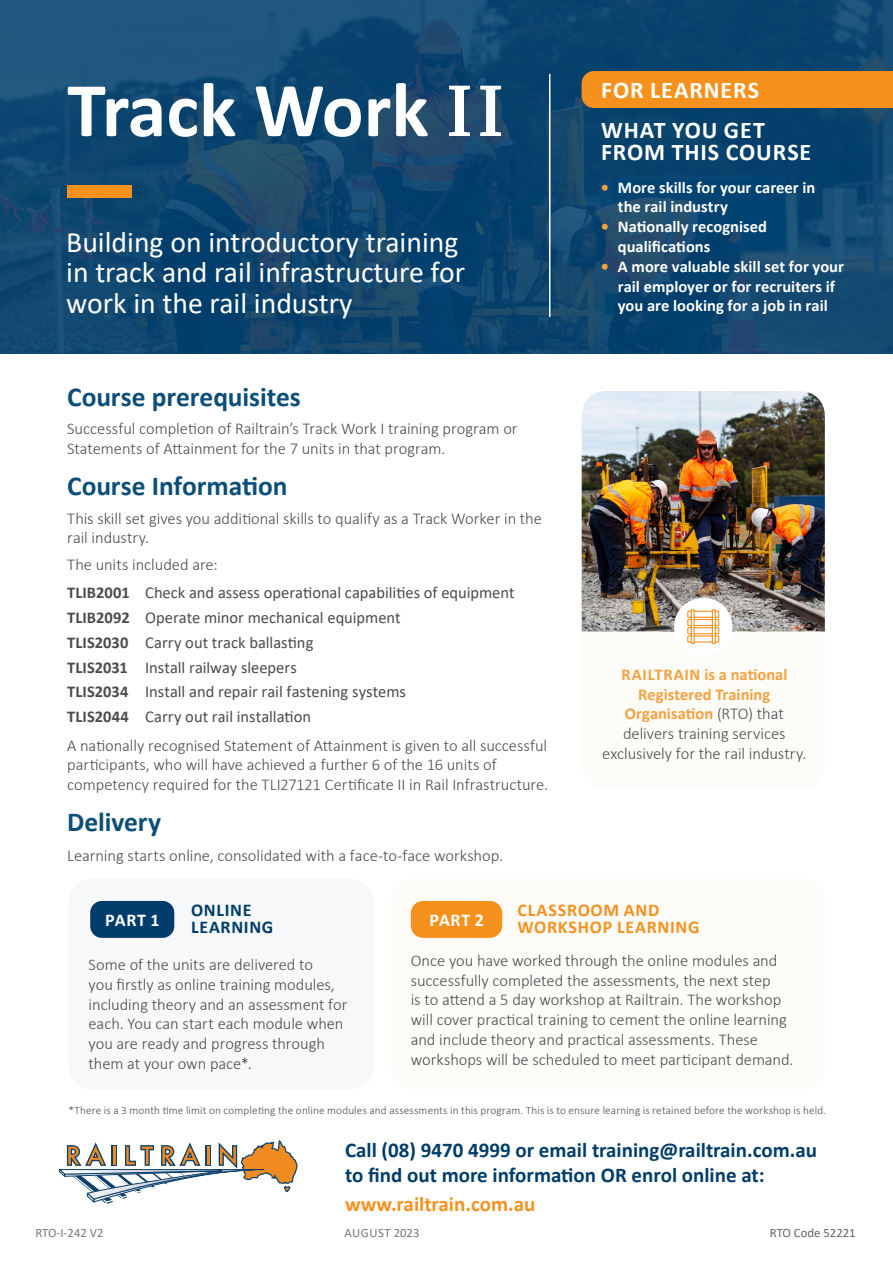
<style>
.page{position:relative;width:893px;height:1263px;background:#fff}
.page>*{position:absolute;margin:0;border:0;box-sizing:border-box;transform-origin:0 0}
.t1{font:700 78px "Calibri";color:#fff}
.t2{font:29.7px/30px "Calibri";color:#fff}
.t3{font:700 27.45px "Calibri";letter-spacing:-.005em;color:#0c4e7a}
.t4{font:700 24px/22.5px "Calibri";letter-spacing:.035em;color:#fff}
.t5{font:700 21px/25.2px "Calibri";color:#003d6a}
.t6{font:700 21px "Calibri";color:#f6911e}
.t7{font:700 18px/17.2px "Calibri";letter-spacing:.04em;color:#f6911e}
.t8{font:700 18px/17.2px "Calibri";letter-spacing:.04em;color:#003d6a}
.t9{font:700 18px "Calibri";letter-spacing:.04em;color:#fff}
.t10{font:300 16.5px/19.8px "Calibri";letter-spacing:-.005em;color:#4b4c4d}
.t11{font:16.5px "Calibri";color:#4b4c4d}
.t12{font:700 16.5px/19.8px "Calibri";color:#fff}
.t13{font:12.75px "Calibri";color:#636366}
.t14{font:12.75px "Calibri";color:#76787b}
.t15{font:12.75px "Calibri";letter-spacing:.03em;color:#76787b}
.t16{font:300 11.25px "Calibri";letter-spacing:.01em;color:#4b4c4d}
.s1{font-family:"Source Serif Variable";font-weight:400;font-size:75.9px}
.s2{font-weight:700}
.s3{color:#f8a03e}
.s4{font-weight:700;color:#f8a03e}
</style>
<div class="page">
<div style="left:69px;top:879px;width:305px;height:210px;background:#f7f8fa;border-radius:23px"></div>
<div style="left:390px;top:879px;width:435px;height:210px;background:#fefcf9;border-radius:23px"></div>
<div style="left:90px;top:901px;width:84px;height:37px;background:#003d6a;border-radius:12px"></div>
<img style="left:0;top:0;width:893px;height:353px">
<div style="left:582px;top:517px;width:243px;height:272px;background:#fefcf9;border-radius:23px"></div>
<div style="left:67px;top:185px;width:65px;height:13px;background:#f6911e"></div>
<svg style="left:60px;top:1140px;width:238px;height:65px"></svg>
<img style="left:582px;top:391px;width:243px;height:240px">
<div style="left:411px;top:901px;width:91px;height:37px;background:#f6911e;border-radius:12px"></div>
<hr style="left:549px;top:74px;width:1px;height:243px;background:#fff">
<div style="left:674px;top:598px;width:58px;height:57px;background:#fff;border-radius:50%"></div>
<svg style="left:687px;top:609px;width:33px;height:36px"></svg>
<div style="left:582px;top:71px;width:311px;height:37px;background:#f6911e"></div>
<p class="t1" style="left:67px;top:55px;width:438px">Track Work <span class="s1">I I</span></p>
<p class="t2" style="left:66px;top:227px;width:400px">Building on introductory training in track and rail infrastructure for work in the rail industry</p>
<h1 class="t3" style="left:67px;top:377px;width:235px">Course prerequisites</h1>
<p class="t10" style="left:67px;top:418px;width:452px">Successful completion of Railtrain’s Track Work I training program or<br>Statements of Attainment for the 7 units in that program.</p>
<h1 class="t3" style="left:67px;top:467px;width:222px">Course Information</h1>
<p class="t10" style="left:67px;top:508px;width:476px">This skill set gives you additional skills to qualify as a Track Worker in the rail industry.</p>
<p class="t10" style="left:67px;top:554px;width:152px">The units included are:</p>
<p class="t11" style="left:67px;top:581px;width:449px"><span class="s2">TLIB2001</span> Check and assess operational capabilities of equipment</p>
<p class="t11" style="left:67px;top:606px;width:335px"><span class="s2">TLIB2092</span> Operate minor mechanical equipment</p>
<p class="t11" style="left:67px;top:631px;width:248px"><span class="s2">TLIS2030</span> Carry out track ballasting</p>
<p class="t11" style="left:67px;top:656px;width:231px"><span class="s2">TLIS2031</span> Install railway sleepers</p>
<p class="t11" style="left:67px;top:680px;width:340px"><span class="s2">TLIS2034</span> Install and repair rail fastening systems</p>
<p class="t11" style="left:67px;top:705px;width:245px"><span class="s2">TLIS2044</span> Carry out rail installation</p>
<p class="t10" style="left:67px;top:735px;width:482px">A nationally recognised Statement of Attainment is given to all successful participants, who will have achieved a further 6 of the 16 units of competency required for the TLI27121 Certificate II in Rail Infrastructure.</p>
<h1 class="t3" style="left:67px;top:803px;width:96px">Delivery</h1>
<p class="t10" style="left:67px;top:846px;width:437px">Learning starts online, consolidated with a face-to-face workshop.</p>
<h1 class="t4" style="left:601px;top:78px;width:159px">FOR LEARNERS</h1>
<p class="t4" style="left:601px;top:118px;width:212px">WHAT YOU GET<br>FROM THIS COURSE</p>
<p class="t12" style="left:618px;top:177px;width:199px;text-indent:-17px"><span class="s3">•</span> More skills for your career in the rail industry</p>
<p class="t12" style="left:618px;top:217px;width:151px;text-indent:-17px"><span class="s3">•</span> Nationally recognised qualifications</p>
<p class="t12" style="left:601px;top:256px;width:245px;text-align:center"><span class="s3">•</span> A more valuable skill set for your rail employer or for recruiters if you are looking for a job in rail</p>
<p class="t10" style="left:602px;top:664px;width:206px;text-align:center"><span class="s4">RAILTRAIN is a national<br>Registered Training<br>Organisation</span> (RTO) that delivers training services exclusively for the rail industry.</p>
<p class="t8" style="left:191px;top:901px;width:84px">ONLINE<br>LEARNING</p>
<p class="t10" style="left:89px;top:954px;width:260px">Some of the units are delivered to<br>you firstly as online training modules, including theory and an assessment for each. You can start each module when you are ready and progress through them at your own pace*.</p>
<p class="t7" style="left:517px;top:901px;width:184px">CLASSROOM AND<br>WORKSHOP LEARNING</p>
<p class="t10" style="left:411px;top:950px;width:384px">Once you have worked through the online modules and successfully completed the assessments, the next step<br>is to attend a 5 day workshop at Railtrain. The workshop will cover practical training to cement the online learning and include theory and practical assessments. These workshops will be scheduled to meet participant demand.</p>
<p class="t9" style="left:105px;top:907px;width:56px">PART 1</p>
<p class="t9" style="left:429px;top:907px;width:56px">PART 2</p>
<p class="t16" style="left:68px;top:1103px;width:759px">*There is a 3 month time limit on completing the online modules and assessments in this program. This is to ensure learning is retained before the workshop is held.</p>
<p class="t5" style="left:345px;top:1137px;width:473px">Call (08) 9470 4999 or email training@railtrain.com.au to find out more information OR enrol online at:</p>
<p class="t6" style="left:345px;top:1189px;width:192px">www.railtrain.com.au</p>
<p class="t14" style="left:35px;top:1224px;width:70px">RTO-I-242 V2</p>
<p class="t15" style="left:344px;top:1224px;width:77px">AUGUST 2023</p>
<p class="t13" style="left:770px;top:1224px;width:87px">RTO Code 52221</p>
</div>
